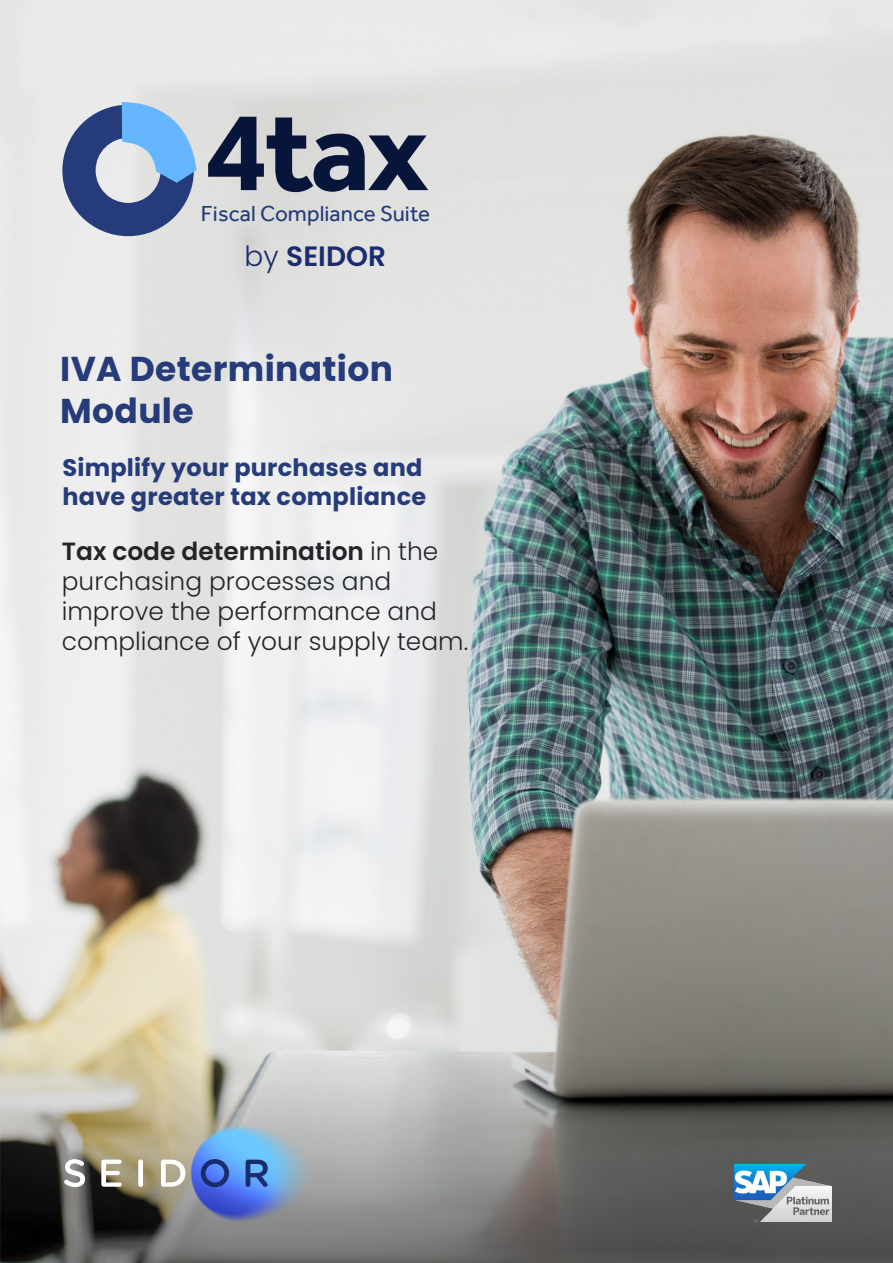
<style>
.page{position:relative;width:893px;height:1263px;background:#fff}
.page>*{position:absolute;margin:0;border:0;box-sizing:border-box;transform-origin:0 0}
.t1{font:700 116.55px "Effra";color:#07153a}
.t2{font:700 34.5px/41.4px "Poppins";letter-spacing:.01em;color:#263c7a}
.t3{font:600 28.05px "Poppins";color:#1b2c6d}
.t4{font:300 24.9px/29.8px "Poppins";color:#242528}
.t5{font:700 24px/28.8px "Poppins";letter-spacing:.01em;color:#263c7a}
.t6{font:22.35px "Effra";letter-spacing:.005em;color:#263c7a}
.s1{font-weight:300}
.s2{font-weight:600}
</style>
<div class="page">
<img style="left:0;top:0;width:893px;height:1263px">
<img style="left:735px;top:1165px;width:96px;height:56px">
<svg style="left:62px;top:102px;width:135px;height:134px"></svg>
<img style="left:192px;top:1125px;width:129px;height:96px">
<svg style="left:64px;top:1159px;width:21px;height:28px"></svg>
<svg style="left:101px;top:1159px;width:21px;height:28px"></svg>
<div style="left:138px;top:1159px;width:5px;height:28px;background:#fff;border-radius:2px"></div>
<svg style="left:246px;top:1159px;width:22px;height:28px"></svg>
<svg style="left:201px;top:1159px;width:28px;height:28px"></svg>
<svg style="left:161px;top:1159px;width:24px;height:28px"></svg>
<h1 class="t1" style="left:205px;top:82px;width:226px">4tax</h1>
<p class="t6" style="left:201px;top:200px;width:231px">Fiscal Compliance Suite</p>
<p class="t3" style="left:244px;top:240px;width:143px"><span class="s1">by</span> SEIDOR</p>
<h2 class="t2" style="left:60px;top:349px;width:334px">IVA Determination<br>Module</h2>
<p class="t5" style="left:62px;top:453px;width:365px">Simplify your purchases and have greater tax compliance</p>
<p class="t4" style="left:62px;top:537px;width:408px"><span class="s2">Tax code determination</span> in the purchasing processes and improve the performance and compliance of your supply team.</p>
</div>
